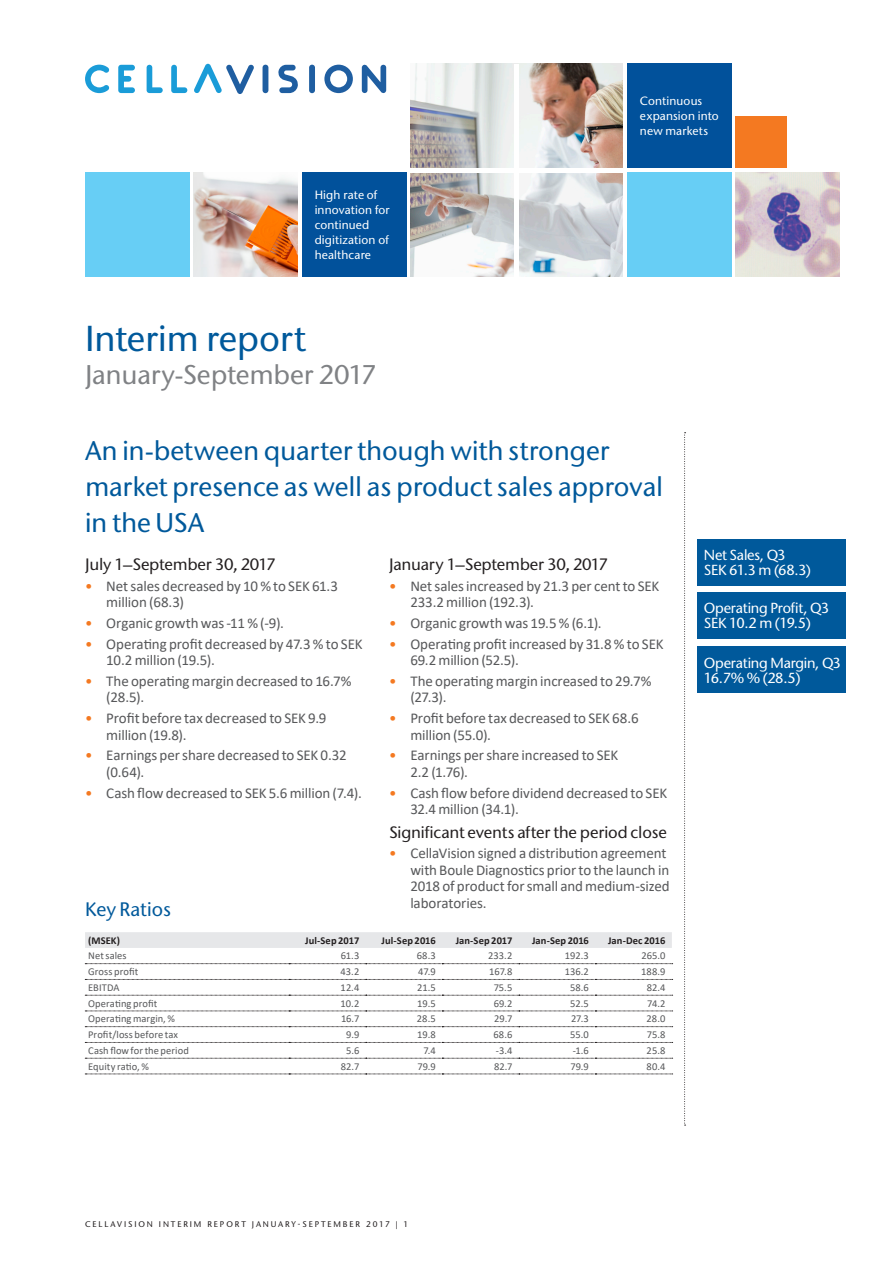
<style>
.page{position:relative;width:893px;height:1263px;background:#fff}
.page>*{position:absolute;margin:0;border:0;box-sizing:border-box;transform-origin:0 0}
.Interim_report_heade{font:500 36px "Stone Sans ITC Pro";letter-spacing:-.005em;color:#00599b}
.Kvartalsrubrik{font:500 27px/36px "Stone Sans ITC Pro";letter-spacing:-.005em;color:#00599b}
.Interim_report_heade-2{font:500 27px "Stone Sans ITC Pro";letter-spacing:-.01em;color:#808285}
.Rubrik__blå{font:500 19.5px "Stone Sans ITC Pro";color:#00599b}
.Punktrubrik{font:500 16.5px "Stone Sans ITC Pro";letter-spacing:-.01em;color:#231f20}
.t1{font:15px/16.5px "Calibri";letter-spacing:-.005em;color:#57585a}
.Text_i_blå_ruta{font:500 14.55px "Stone Sans Std";letter-spacing:-.015em;color:#fff}
.text{font:500 12px/15px "Stone Sans Std";letter-spacing:.01em;color:#fff}
.Table_body_copy_alig{font:10.5px "Calibri";letter-spacing:.005em;color:#57585a}
.Table_header_row_BOL{font:700 10.5px "Calibri";letter-spacing:.005em;color:#231f20}
.t2{font:500 8.25px "Stone Sans ITC Pro";letter-spacing:.23em;color:#231f20}
.s1{color:#f47921}
</style>
<div class="page">
<svg style="left:85px;top:64px;width:301px;height:30px"></svg>
<div style="left:85px;top:172px;width:104px;height:104px;background:#67cef5"></div>
<img style="left:193px;top:172px;width:105px;height:104px">
<div style="left:302px;top:172px;width:104px;height:104px;background:#01519b"></div>
<img style="left:410px;top:64px;width:213px;height:212px">
<div style="left:627px;top:64px;width:104px;height:104px;background:#01519b"></div>
<div style="left:627px;top:172px;width:104px;height:104px;background:#67cef5"></div>
<div style="left:736px;top:117px;width:51px;height:51px;background:#f47921"></div>
<img style="left:736px;top:172px;width:104px;height:104px">
<div style="left:514px;top:64px;width:5px;height:212px;background:#fff"></div>
<hr style="left:410px;top:168px;width:213px;height:4px;background:#fff">
<svg style="left:684px;top:432px;width:2px;height:694px"></svg>
<div style="left:697px;top:539px;width:149px;height:47px;background:#00599b"></div>
<div style="left:697px;top:592px;width:149px;height:47px;background:#00599b"></div>
<div style="left:697px;top:646px;width:149px;height:47px;background:#00599b"></div>
<div style="left:85px;top:932px;width:587px;height:16px;background:#e6e7e9"></div>
<svg style="left:85px;top:1058px;width:588px;height:1px"></svg>
<svg style="left:85px;top:963px;width:588px;height:1px"></svg>
<svg style="left:85px;top:1042px;width:588px;height:1px"></svg>
<svg style="left:85px;top:979px;width:588px;height:1px"></svg>
<svg style="left:85px;top:995px;width:588px;height:1px"></svg>
<svg style="left:85px;top:1011px;width:588px;height:1px"></svg>
<svg style="left:85px;top:1026px;width:588px;height:1px"></svg>
<svg style="left:85px;top:1074px;width:588px;height:1px"></svg>
<p class="text" style="left:315px;top:187px;width:77px">High rate of innovation for continued</p>
<p class="text" style="left:315px;top:232px;width:76px">digitization of healthcare</p>
<p class="Interim_report_heade" style="left:85px;top:316px;width:222px">Interim report</p>
<p class="Interim_report_heade-2" style="left:85px;top:358px;width:293px">January-September 2017</p>
<p class="text" style="left:640px;top:94px;width:80px">Continuous expansion into new markets</p>
<p class="Kvartalsrubrik" style="left:85px;top:432px;width:580px">An in-between quarter though with stronger market presence as well as product sales approval in the USA</p>
<p class="Punktrubrik" style="left:85px;top:554px;width:192px">July 1–September 30, 2017</p>
<p class="t1" style="left:106px;top:577px;width:233px;text-indent:-21px"><span class="s1">•</span> Net sales decreased by 10 % to SEK 61.3 million (68.3)</p>
<p class="t1" style="left:85px;top:614px;width:200px"><span class="s1">•</span> Organic growth was -11 % (-9).</p>
<p class="t1" style="left:106px;top:635px;width:258px;text-indent:-21px"><span class="s1">•</span> Operating profit decreased by 47.3 % to SEK<br>10.2 million (19.5).</p>
<p class="t1" style="left:106px;top:672px;width:247px;text-indent:-21px"><span class="s1">•</span> The operating margin decreased to 16.7% (28.5).</p>
<p class="t1" style="left:106px;top:709px;width:222px;text-indent:-21px"><span class="s1">•</span> Profit before tax decreased to SEK 9.9 million (19.8).</p>
<p class="t1" style="left:106px;top:747px;width:242px;text-indent:-21px"><span class="s1">•</span> Earnings per share decreased to SEK 0.32 (0.64).</p>
<p class="t1" style="left:85px;top:784px;width:278px"><span class="s1">•</span> Cash flow decreased to SEK 5.6 million (7.4).</p>
<p class="Punktrubrik" style="left:389px;top:554px;width:220px">January 1–September 30, 2017</p>
<p class="t1" style="left:410px;top:577px;width:250px;text-indent:-21px"><span class="s1">•</span> Net sales increased by 21.3 per cent to SEK<br>233.2 million (192.3).</p>
<p class="t1" style="left:389px;top:614px;width:214px"><span class="s1">•</span> Organic growth was 19.5 % (6.1).</p>
<p class="t1" style="left:410px;top:635px;width:255px;text-indent:-21px"><span class="s1">•</span> Operating profit increased by 31.8 % to SEK<br>69.2 million (52.5).</p>
<p class="t1" style="left:410px;top:672px;width:243px;text-indent:-21px"><span class="s1">•</span> The operating margin increased to 29.7% (27.3).</p>
<p class="t1" style="left:410px;top:709px;width:230px;text-indent:-21px"><span class="s1">•</span> Profit before tax decreased to SEK 68.6 million (55.0).</p>
<p class="t1" style="left:410px;top:747px;width:209px;text-indent:-21px"><span class="s1">•</span> Earnings per share increased to SEK<br>2.2 (1.76).</p>
<p class="t1" style="left:410px;top:784px;width:258px;text-indent:-21px"><span class="s1">•</span> Cash flow before dividend decreased to SEK<br>32.4 million (34.1).</p>
<p class="Punktrubrik" style="left:389px;top:822px;width:279px">Significant events after the period close</p>
<p class="t1" style="left:410px;top:845px;width:261px;text-indent:-21px"><span class="s1">•</span> CellaVision signed a distribution agreement with Boule Diagnostics prior to the launch in 2018 of product for small and medium-sized laboratories.</p>
<p class="Rubrik__blå" style="left:85px;top:898px;width:88px">Key Ratios</p>
<p class="Table_header_row_BOL" style="left:88px;top:933px;width:33px">(MSEK)</p>
<p class="Table_header_row_BOL" style="left:305px;top:933px;width:56px">Jul-Sep 2017</p>
<p class="Table_header_row_BOL" style="left:382px;top:933px;width:56px">Jul-Sep 2016</p>
<p class="Table_header_row_BOL" style="left:456px;top:933px;width:58px">Jan-Sep 2017</p>
<p class="Table_header_row_BOL" style="left:532px;top:933px;width:58px">Jan-Sep 2016</p>
<p class="Table_header_row_BOL" style="left:608px;top:933px;width:59px">Jan-Dec 2016</p>
<p class="Table_body_copy_alig" style="left:88px;top:949px;width:40px">Net sales</p>
<p class="Table_body_copy_alig" style="left:341px;top:949px;width:20px">61.3</p>
<p class="Table_body_copy_alig" style="left:417px;top:949px;width:21px">68.3</p>
<p class="Table_body_copy_alig" style="left:488px;top:949px;width:26px">233.2</p>
<p class="Table_body_copy_alig" style="left:565px;top:949px;width:26px">192.3</p>
<p class="Table_body_copy_alig" style="left:642px;top:949px;width:25px">265.0</p>
<p class="Table_body_copy_alig" style="left:88px;top:964px;width:52px">Gross profit</p>
<p class="Table_body_copy_alig" style="left:340px;top:964px;width:20px">43.2</p>
<p class="Table_body_copy_alig" style="left:418px;top:964px;width:19px">47.9</p>
<p class="Table_body_copy_alig" style="left:489px;top:964px;width:25px">167.8</p>
<p class="Table_body_copy_alig" style="left:565px;top:964px;width:26px">136.2</p>
<p class="Table_body_copy_alig" style="left:641px;top:964px;width:26px">188.9</p>
<p class="Table_body_copy_alig" style="left:88px;top:980px;width:33px">EBITDA</p>
<p class="Table_body_copy_alig" style="left:341px;top:980px;width:20px">12.4</p>
<p class="Table_body_copy_alig" style="left:417px;top:980px;width:20px">21.5</p>
<p class="Table_body_copy_alig" style="left:494px;top:980px;width:20px">75.5</p>
<p class="Table_body_copy_alig" style="left:570px;top:980px;width:20px">58.6</p>
<p class="Table_body_copy_alig" style="left:647px;top:980px;width:20px">82.4</p>
<p class="Table_body_copy_alig" style="left:88px;top:996px;width:71px">Operating profit</p>
<p class="Table_body_copy_alig" style="left:341px;top:996px;width:20px">10.2</p>
<p class="Table_body_copy_alig" style="left:417px;top:996px;width:20px">19.5</p>
<p class="Table_body_copy_alig" style="left:494px;top:996px;width:20px">69.2</p>
<p class="Table_body_copy_alig" style="left:570px;top:996px;width:20px">52.5</p>
<p class="Table_body_copy_alig" style="left:647px;top:996px;width:20px">74.2</p>
<p class="Table_body_copy_alig" style="left:88px;top:1012px;width:88px">Operating margin, %</p>
<p class="Table_body_copy_alig" style="left:341px;top:1012px;width:20px">16.7</p>
<p class="Table_body_copy_alig" style="left:417px;top:1012px;width:20px">28.5</p>
<p class="Table_body_copy_alig" style="left:494px;top:1012px;width:20px">29.7</p>
<p class="Table_body_copy_alig" style="left:571px;top:1012px;width:19px">27.3</p>
<p class="Table_body_copy_alig" style="left:647px;top:1012px;width:20px">28.0</p>
<p class="Table_body_copy_alig" style="left:88px;top:1027px;width:91px">Profit/loss before tax</p>
<p class="Table_body_copy_alig" style="left:346px;top:1027px;width:15px">9.9</p>
<p class="Table_body_copy_alig" style="left:417px;top:1027px;width:20px">19.8</p>
<p class="Table_body_copy_alig" style="left:493px;top:1027px;width:20px">68.6</p>
<p class="Table_body_copy_alig" style="left:570px;top:1027px;width:20px">55.0</p>
<p class="Table_body_copy_alig" style="left:647px;top:1027px;width:20px">75.8</p>
<p class="Table_body_copy_alig" style="left:88px;top:1043px;width:102px">Cash flow for the period</p>
<p class="Table_body_copy_alig" style="left:346px;top:1043px;width:15px">5.6</p>
<p class="Table_body_copy_alig" style="left:423px;top:1043px;width:14px">7.4</p>
<p class="Table_body_copy_alig" style="left:496px;top:1043px;width:18px">-3.4</p>
<p class="Table_body_copy_alig" style="left:573px;top:1043px;width:18px">-1.6</p>
<p class="Table_body_copy_alig" style="left:647px;top:1043px;width:20px">25.8</p>
<p class="Table_body_copy_alig" style="left:88px;top:1059px;width:62px">Equity ratio, %</p>
<p class="Table_body_copy_alig" style="left:341px;top:1059px;width:20px">82.7</p>
<p class="Table_body_copy_alig" style="left:417px;top:1059px;width:20px">79.9</p>
<p class="Table_body_copy_alig" style="left:494px;top:1059px;width:20px">82.7</p>
<p class="Table_body_copy_alig" style="left:570px;top:1059px;width:20px">79.9</p>
<p class="Table_body_copy_alig" style="left:647px;top:1059px;width:20px">80.4</p>
<p class="Text_i_blå_ruta" style="left:704px;top:546px;width:83px">Net Sales, Q3</p>
<p class="Text_i_blå_ruta" style="left:704px;top:561px;width:109px">SEK 61.3 m (68.3)</p>
<p class="Text_i_blå_ruta" style="left:704px;top:600px;width:127px">Operating Profit, Q3</p>
<p class="Text_i_blå_ruta" style="left:704px;top:615px;width:109px">SEK 10.2 m (19.5)</p>
<p class="Text_i_blå_ruta" style="left:704px;top:654px;width:139px">Operating Margin, Q3</p>
<p class="Text_i_blå_ruta" style="left:704px;top:669px;width:98px">16.7% % (28.5)</p>
<p class="t2" style="left:85px;top:1218px;width:325px">CELLAVISION INTERIM REPORT JANUARY-SEPTEMBER 2017 | 1</p>
</div>
